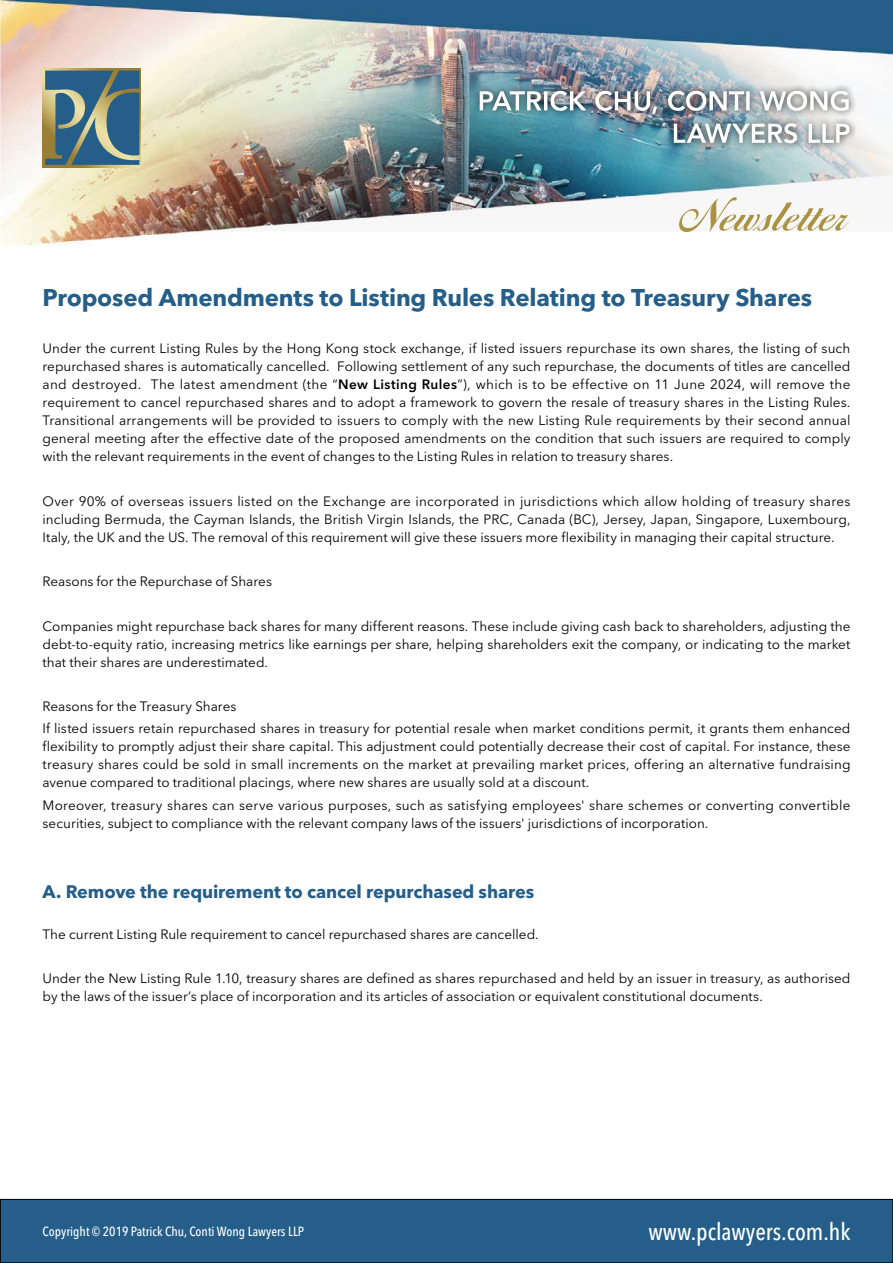
<style>
.page{position:relative;width:893px;height:1263px;background:#fff}
.page>*{position:absolute;margin:0;border:0;box-sizing:border-box;transform-origin:0 0}
.t1{font:700 24px "Avenir Next LT Pro";letter-spacing:-.005em;color:#245e89}
.t2{font:500 condensed 24px "Avenir Next LT Pro";color:#fff}
.t3{font:700 18px "Avenir Next LT Pro";letter-spacing:-.005em;color:#245e89}
.t4{font:13.5px/18px "Avenir Next LT Pro";color:#000;text-align:justify}
.t5{font:500 condensed 13.2px "Avenir Next LT Pro";color:#fff}
.s1{font-weight:600}
</style>
<div class="page">
<img style="left:0;top:0;width:893px;height:247px">
<div style="left:0;top:1199px;width:893px;height:64px;background:#245e89"></div>
<div style="left:0;top:1199px;width:893px;height:64px;border:1px solid #000"></div>
<svg style="left:43px;top:68px;width:98px;height:99px"></svg>
<svg style="left:45px;top:71px;width:94px;height:94px;background:#547782"></svg>
<div style="left:666px;top:116px;width:191px;height:35px;background:#000;opacity:.75"></div>
<svg style="left:674px;top:123px;width:176px;height:20px"></svg>
<div style="left:472px;top:83px;width:384px;height:38px;background:#000;opacity:.75"></div>
<img style="left:480px;top:91px;width:369px;height:23px">
<svg style="left:679px;top:197px;width:170px;height:35px"></svg>
<h1 class="t1" style="left:43px;top:282px;width:771px">Proposed Amendments to Listing Rules Relating to Treasury Shares</h1>
<p class="t4" style="left:43px;top:339px;width:809px">Under the current Listing Rules by the Hong Kong stock exchange, if listed issuers repurchase its own shares, the listing of such repurchased shares is automatically cancelled. Following settlement of any such repurchase, the documents of titles are cancelled and destroyed. The latest amendment (the “<span class="s1">New Listing Rules</span>”), which is to be effective on 11 June 2024, will remove the requirement to cancel repurchased shares and to adopt a framework to govern the resale of treasury shares in the Listing Rules.<br>Transitional arrangements will be provided to issuers to comply with the new Listing Rule requirements by their second annual general meeting after the effective date of the proposed amendments on the condition that such issuers are required to comply with the relevant requirements in the event of changes to the Listing Rules in relation to treasury shares.</p>
<p class="t4" style="left:43px;top:492px;width:809px">Over 90% of overseas issuers listed on the Exchange are incorporated in jurisdictions which allow holding of treasury shares including Bermuda, the Cayman Islands, the British Virgin Islands, the PRC, Canada (BC), Jersey, Japan, Singapore, Luxembourg, Italy, the UK and the US. The removal of this requirement will give these issuers more flexibility in managing their capital structure.</p>
<p class="t4" style="left:43px;top:572px;width:231px">Reasons for the Repurchase of Shares</p>
<p class="t4" style="left:43px;top:617px;width:809px">Companies might repurchase back shares for many different reasons. These include giving cash back to shareholders, adjusting the debt-to-equity ratio, increasing metrics like earnings per share, helping shareholders exit the company, or indicating to the market that their shares are underestimated.</p>
<p class="t4" style="left:43px;top:695px;width:809px;line-height:22.2px">Reasons for the Treasury Shares<br>If listed issuers retain repurchased shares in treasury for potential resale when market conditions permit, it grants them enhanced</p>
<p class="t4" style="left:43px;top:738px;width:809px">flexibility to promptly adjust their share capital. This adjustment could potentially decrease their cost of capital. For instance, these treasury shares could be sold in small increments on the market at prevailing market prices, offering an alternative fundraising avenue compared to traditional placings, where new shares are usually sold at a discount.</p>
<p class="t4" style="left:43px;top:796px;width:809px">Moreover, treasury shares can serve various purposes, such as satisfying employees' share schemes or converting convertible securities, subject to compliance with the relevant company laws of the issuers' jurisdictions of incorporation.</p>
<h2 class="t3" style="left:43px;top:881px;width:493px">A. Remove the requirement to cancel repurchased shares</h2>
<p class="t4" style="left:43px;top:925px;width:498px">The current Listing Rule requirement to cancel repurchased shares are cancelled.</p>
<p class="t4" style="left:43px;top:970px;width:809px">Under the New Listing Rule 1.10, treasury shares are defined as shares repurchased and held by an issuer in treasury, as authorised by the laws of the issuer’s place of incorporation and its articles of association or equivalent constitutional documents.</p>
<p class="t5" style="left:43px;top:1223px;width:263px">Copyright © 2019 Patrick Chu, Conti Wong Lawyers LLP</p>
<h1 class="t2" style="left:648px;top:1217px;width:204px">www.pclawyers.com.hk</h1>
</div>
